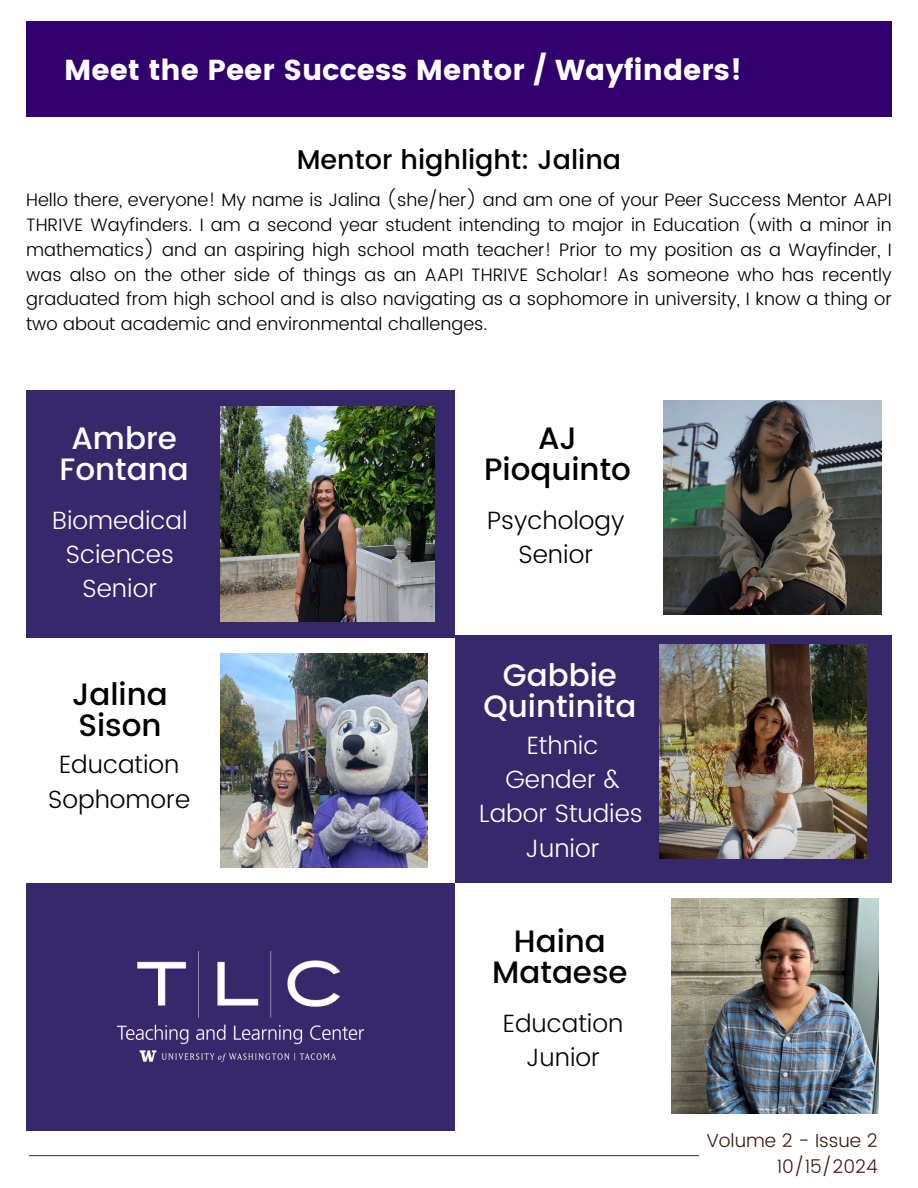
<style>
.page{position:relative;width:918px;height:1188px;background:#fff}
.page>*{position:absolute;margin:0;border:0;box-sizing:border-box;transform-origin:0 0}
.t1{font:500 30.9px/30.9px "Poppins";color:#fff;text-align:center}
.t2{font:500 30.9px/30.9px "Poppins";color:#000}
.t3{font:500 30.9px/30.9px "Poppins";color:#050505;text-align:center}
.t4{font:28.8px "Poppins";color:#fff}
.t5{font:500 27px "Poppins";color:#000}
.t6{font:300 25.05px/34.2px "Poppins";color:#fff;text-align:center}
.t7{font:300 25.05px/34.2px "Poppins";color:#000;text-align:center}
.t8{font:300 25.05px/34.2px "Poppins";color:#050505;text-align:center}
.t9{font:300 18.75px/25.3px "Poppins";color:#3c1a0c;text-align:right}
.t10{font:300 18px/24.8px "Poppins";color:#000;text-align:justify}
</style>
<div class="page">
<div style="left:26px;top:22px;width:865px;height:95px;background:#32006e"></div>
<div style="left:455px;top:635px;width:437px;height:247px;background:#36286a"></div>
<hr style="left:29px;top:1155px;width:670px;height:1px;background:#3e4e40">
<img style="left:221px;top:654px;width:207px;height:213px">
<img style="left:659px;top:645px;width:207px;height:214px">
<div style="left:26px;top:883px;width:429px;height:247px;background:#36286a"></div>
<img style="left:671px;top:899px;width:207px;height:215px">
<img style="left:663px;top:400px;width:219px;height:214px">
<div style="left:26px;top:390px;width:429px;height:248px;background:#36286a"></div>
<img style="left:221px;top:406px;width:213px;height:215px">
<img style="left:117px;top:952px;width:247px;height:110px">
<h1 class="t4" style="left:64px;top:53px;width:679px">Meet the Peer Success Mentor / Wayfinders!</h1>
<p class="t5" style="left:297px;top:143px;width:326px">Mentor highlight: Jalina</p>
<h1 class="t10" style="left:26px;top:188px;width:867px">Hello there, everyone! My name is Jalina (she/her) and am one of your Peer Success Mentor AAPI THRIVE Wayfinders. I am a second year student intending to major in Education (with a minor in mathematics) and an aspiring high school math teacher! Prior to my position as a Wayfinder, I was also on the other side of things as an AAPI THRIVE Scholar! As someone who has recently graduated from high school and is also navigating as a sophomore in university, I know a thing or two about academic and environmental challenges.</h1>
<h1 class="t1" style="left:60px;top:423px;width:131px">Ambre<br>Fontana</h1>
<h3 class="t6" style="left:52px;top:503px;width:137px">Biomedical<br>Sciences<br>Senior</h3>
<h3 class="t2" style="left:72px;top:679px;width:97px">Jalina<br>Sison</h3>
<h1 class="t7" style="left:48px;top:748px;width:144px">Education<br>Sophomore</h1>
<h1 class="t2" style="left:484px;top:423px;width:148px;text-align:center">AJ<br>Pioquinto</h1>
<h3 class="t7" style="left:487px;top:503px;width:139px">Psychology<br>Senior</h3>
<h3 class="t1" style="left:483px;top:660px;width:154px">Gabbie<br>Quintinita</h3>
<p class="t6" style="left:479px;top:728px;width:165px">Ethnic<br>Gender &amp;<br>Labor Studies<br>Junior</p>
<h1 class="t3" style="left:492px;top:926px;width:137px">Haina<br>Mataese</h1>
<h3 class="t8" style="left:503px;top:1006px;width:122px">Education<br>Junior</h3>
<h2 class="t9" style="left:706px;top:1128px;width:173px">Volume 2 - Issue 2<br>10/15/2024</h2>
</div>
